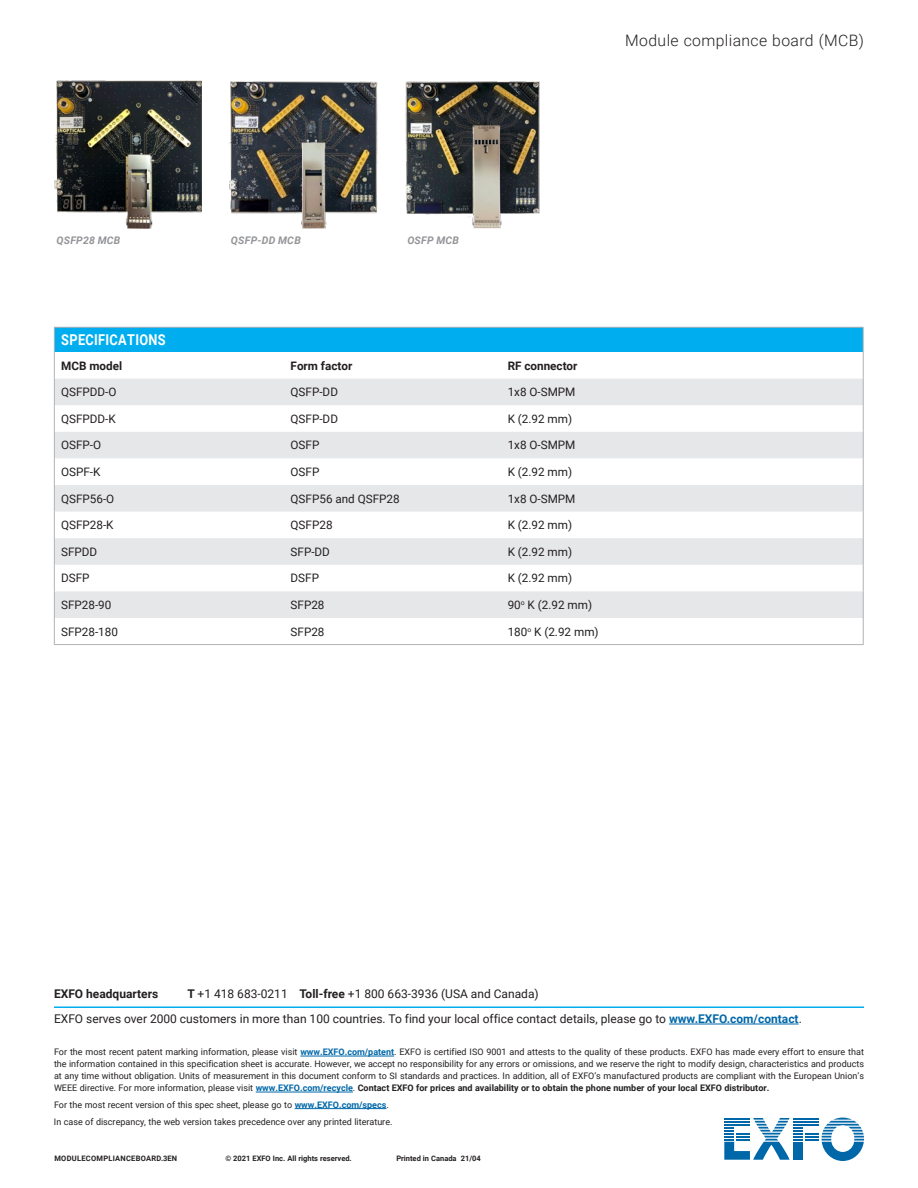
<style>
.page{position:relative;width:918px;height:1188px;background:#fff}
.page>*{position:absolute;margin:0;border:0;box-sizing:border-box;transform-origin:0 0}
.t1{font:300 15.75px "Roboto";letter-spacing:.025em;color:#231f20}
.t2{font:700 15px "Roboto";letter-spacing:.025em;color:#fff;scale:.85 1}
.t3{font:12px/25.2px "Roboto";color:#231f20}
.t4{font:700 12px "Roboto";color:#231f20}
.t5{font:11.7px "Roboto";color:#231f20}
.t6{font:700 11.7px "Roboto";color:#231f20}
.t7{font:italic 700 10.5px "Roboto";letter-spacing:.025em;color:#939598}
.t8{font:9px/12px "Roboto";color:#231f20;text-align:justify}
.t9{font:700 7.5px "Roboto";color:#231f20}
.t10{font:700 7.5px "Roboto";letter-spacing:.035em;color:#231f20}
.s1{font-weight:700}
.s2{font-weight:700;color:#0068a9}
</style>
<div class="page">
<svg style="left:724px;top:1118px;width:140px;height:43px"></svg>
<hr style="left:724px;top:1124px;width:26px;height:2px;background:#0068a9">
<hr style="left:54px;top:1006px;width:810px;height:2px;background:#00aeef">
<hr style="left:669px;top:1024px;width:130px;height:1px;background:#0068a9">
<hr style="left:300px;top:1056px;width:94px;height:1px;background:#0068a9">
<hr style="left:256px;top:1092px;width:97px;height:1px;background:#0068a9">
<hr style="left:295px;top:1108px;width:91px;height:1px;background:#0068a9">
<img style="left:54px;top:80px;width:147px;height:149px">
<img style="left:229px;top:82px;width:149px;height:147px">
<img style="left:406px;top:82px;width:133px;height:147px">
<div style="left:54px;top:327px;width:809px;height:25px;background:#00aeef"></div>
<svg style="left:55px;top:379px;width:808px;height:239px;fill:#e6e7e9"></svg>
<hr style="left:54px;top:327px;width:230px;height:1px;background:#b2b3b7">
<hr style="left:284px;top:327px;width:217px;height:1px;background:#b2b3b7">
<hr style="left:501px;top:327px;width:363px;height:1px;background:#b2b3b7">
<svg style="left:54px;top:328px;width:1px;height:316px"></svg>
<hr style="left:54px;top:644px;width:230px;height:1px;background:#b2b3b7">
<svg style="left:863px;top:328px;width:1px;height:316px"></svg>
<hr style="left:284px;top:644px;width:217px;height:1px;background:#b2b3b7">
<hr style="left:501px;top:644px;width:363px;height:1px;background:#b2b3b7">
<h1 class="t1" style="left:625px;top:30px;width:240px">Module compliance board (MCB)</h1>
<p class="t7" style="left:57px;top:233px;width:65px">QSFP28 MCB</p>
<p class="t7" style="left:231px;top:233px;width:71px">QSFP-DD MCB</p>
<p class="t7" style="left:407px;top:233px;width:53px">OSFP MCB</p>
<h2 class="t2" style="left:61px;top:329px;width:124px">SPECIFICATIONS</h2>
<p class="t6" style="left:61px;top:357px;width:63px">MCB model</p>
<p class="t6" style="left:291px;top:357px;width:63px">Form factor</p>
<p class="t6" style="left:508px;top:357px;width:71px">RF connector</p>
<p class="t5" style="left:61px;top:384px;width:57px">QSFPDD-O</p>
<p class="t5" style="left:291px;top:384px;width:49px">QSFP-DD</p>
<p class="t5" style="left:508px;top:384px;width:69px">1x8 O-SMPM</p>
<p class="t5" style="left:61px;top:411px;width:56px">QSFPDD-K</p>
<p class="t5" style="left:291px;top:411px;width:49px">QSFP-DD</p>
<p class="t5" style="left:508px;top:411px;width:66px">K (2.92 mm)</p>
<p class="t5" style="left:61px;top:437px;width:42px">OSFP-O</p>
<p class="t5" style="left:291px;top:437px;width:30px">OSFP</p>
<p class="t5" style="left:508px;top:437px;width:69px">1x8 O-SMPM</p>
<p class="t5" style="left:61px;top:464px;width:41px">OSPF-K</p>
<p class="t5" style="left:291px;top:464px;width:30px">OSFP</p>
<p class="t5" style="left:508px;top:464px;width:66px">K (2.92 mm)</p>
<p class="t5" style="left:61px;top:490px;width:55px">QSFP56-O</p>
<p class="t5" style="left:291px;top:490px;width:111px">QSFP56 and QSFP28</p>
<p class="t5" style="left:508px;top:490px;width:69px">1x8 O-SMPM</p>
<p class="t5" style="left:61px;top:517px;width:54px">QSFP28-K</p>
<p class="t5" style="left:291px;top:517px;width:43px">QSFP28</p>
<p class="t5" style="left:508px;top:517px;width:66px">K (2.92 mm)</p>
<p class="t5" style="left:61px;top:544px;width:38px">SFPDD</p>
<p class="t5" style="left:291px;top:544px;width:41px">SFP-DD</p>
<p class="t5" style="left:508px;top:544px;width:66px">K (2.92 mm)</p>
<p class="t5" style="left:61px;top:570px;width:30px">DSFP</p>
<p class="t5" style="left:291px;top:570px;width:30px">DSFP</p>
<p class="t5" style="left:508px;top:570px;width:66px">K (2.92 mm)</p>
<p class="t5" style="left:61px;top:597px;width:52px">SFP28-90</p>
<p class="t5" style="left:291px;top:597px;width:35px">SFP28</p>
<p class="t5" style="left:508px;top:597px;width:86px">90<sup>o</sup> K (2.92 mm)</p>
<p class="t5" style="left:61px;top:623px;width:58px">SFP28-180</p>
<p class="t5" style="left:291px;top:623px;width:35px">SFP28</p>
<p class="t5" style="left:508px;top:623px;width:92px">180<sup>o</sup> K (2.92 mm)</p>
<h3 class="t3" style="left:54px;top:981px;width:749px;text-indent:133px"><span class="s1">T</span> +1 418 683-0211 <span class="s1">Toll-free</span> +1 800 663-3936 (USA and Canada)<br>EXFO serves over 2000 customers in more than 100 countries. To find your local office contact details, please go to <span class="s2">www.EXFO.com/contact</span>.</h3>
<p class="t8" style="left:54px;top:1046px;width:812px">For the most recent patent marking information, please visit <span class="s2">www.EXFO.com/patent</span>. EXFO is certified ISO 9001 and attests to the quality of these products. EXFO has made every effort to ensure that the information contained in this specification sheet is accurate. However, we accept no responsibility for any errors or omissions, and we reserve the right to modify design, characteristics and products at any time without obligation. Units of measurement in this document conform to SI standards and practices. In addition, all of EXFO’s manufactured products are compliant with the European Union’s WEEE directive. For more information, please visit <span class="s2">www.EXFO.com/recycle</span>. <span class="s1">Contact EXFO for prices and availability or to obtain the phone number of your local EXFO distributor.</span></p>
<p class="t8" style="left:54px;top:1096px;width:340px;line-height:16.6px">For the most recent version of this spec sheet, please go to <span class="s2">www.EXFO.com/specs</span>.<br>In case of discrepancy, the web version takes precedence over any printed literature.</p>
<h3 class="t4" style="left:54px;top:985px;width:106px">EXFO headquarters</h3>
<p class="t10" style="left:54px;top:1153px;width:124px">MODULECOMPLIANCEBOARD.3EN</p>
<p class="t9" style="left:225px;top:1153px;width:128px">© 2021 EXFO Inc. All rights reserved.</p>
<p class="t9" style="left:396px;top:1153px;width:86px">Printed in Canada 21/04</p>
</div>
